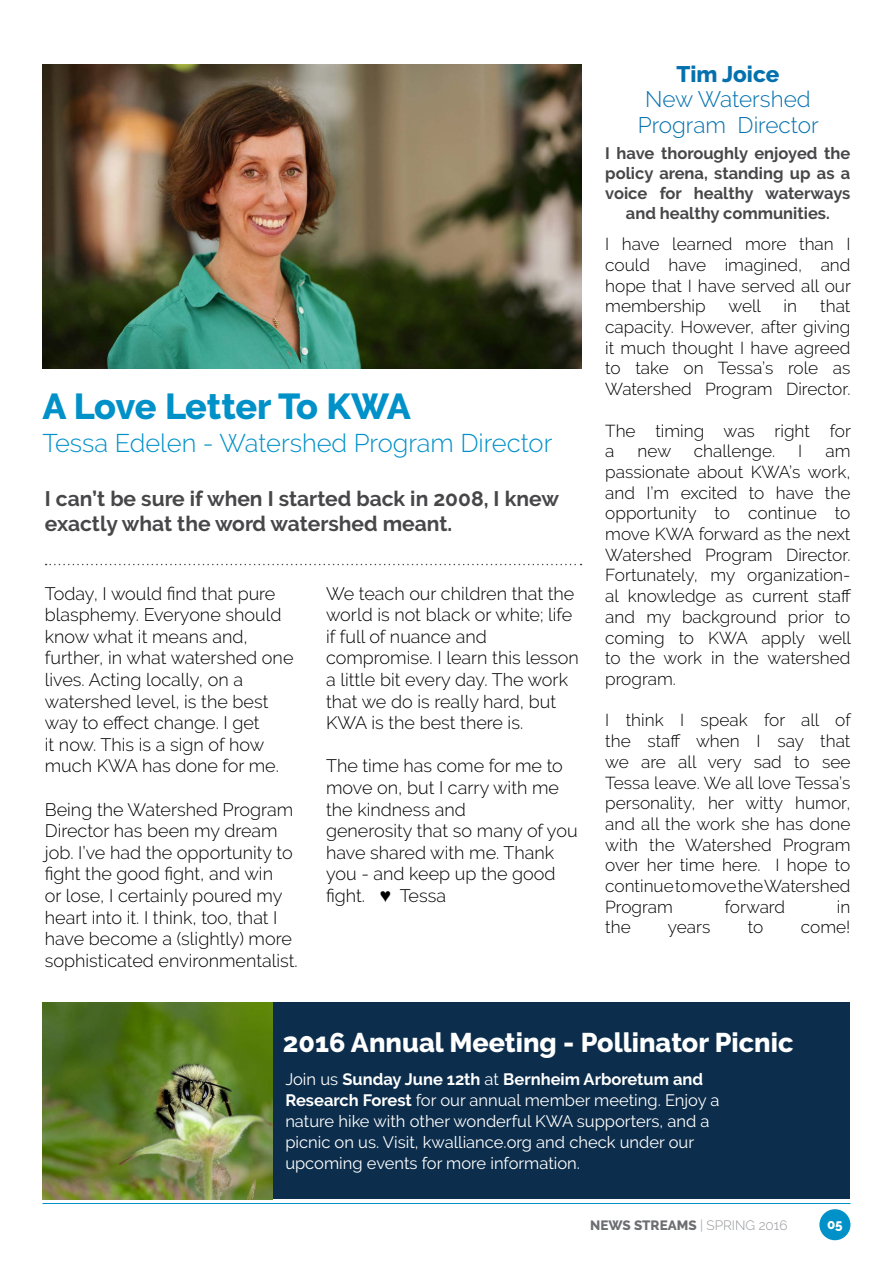
<style>
.page{position:relative;width:893px;height:1263px;background:#fff}
.page>*{position:absolute;margin:0;border:0;box-sizing:border-box;transform-origin:0 0}
.t1{font:800 36px "Raleway";letter-spacing:-.02em;color:#0091c8}
.t2{font:800 27px "Raleway";color:#fff}
.t3{font:300 25.5px "Raleway";color:#0091c8}
.t4{font:300 22.5px/25.5px "Raleway";color:#0471ae;text-align:center}
.t5{font:800 22.5px "Raleway";color:#0471ae}
.t6{font:700 21px/25.2px "Raleway";color:#474648}
.t7{font:300 18px/21.6px "Raleway";color:#000}
.t8{font:300 17.25px/20.7px "Raleway";color:#000;text-align:justify}
.t9{font:16.5px/21px "Raleway";color:#fff}
.t10{font:700 16.5px/19.8px "Raleway";color:#474648;text-align:center}
.t11{font:800 13.5px "Raleway";color:#6d6e71}
.t12{font:800 13.5px "Raleway";color:#fff}
.s1{font-family:"Times New Roman";font-weight:700}
.s2{font-weight:700}
.s3{font-weight:300;color:#939598}
</style>
<div class="page">
<hr style="left:43px;top:1203px;width:807px;height:1px;background:#0091c8">
<div style="left:819px;top:1209px;width:31px;height:31px;background:#0091c8;border-radius:50%"></div>
<div style="left:43px;top:1002px;width:807px;height:197px;background:#0c2d4b"></div>
<svg style="left:46px;top:564px;width:536px;height:1px"></svg>
<img style="left:43px;top:64px;width:538px;height:305px">
<img style="left:43px;top:1002px;width:229px;height:197px">
<p class="t5" style="left:676px;top:61px;width:104px">Tim Joice</p>
<p class="t4" style="left:638px;top:86px;width:182px">New Watershed<br>Program Director</p>
<h1 class="t1" style="left:43px;top:386px;width:370px">A Love Letter To KWA</h1>
<h3 class="t3" style="left:43px;top:428px;width:511px">Tessa Edelen - Watershed Program Director</h3>
<p class="t6" style="left:45px;top:486px;width:516px">I can’t be sure if when I started back in 2008, I knew exactly what the word watershed meant.</p>
<p class="t7" style="left:45px;top:582px;width:250px">Today, I would find that pure blasphemy. Everyone should know what it means and, further, in what watershed one lives. Acting locally, on a watershed level, is the best way to effect change. I get<br>it now. This is a sign of how much KWA has done for me.</p>
<p class="t7" style="left:45px;top:798px;width:254px">Being the Watershed Program<br>Director has been my dream job. I’ve had the opportunity to fight the good fight, and win<br>or lose, I certainly poured my heart into it. I think, too, that I have become a (slightly) more sophisticated environmentalist.</p>
<p class="t7" style="left:326px;top:582px;width:254px">We teach our children that the world is not black or white; life if full of nuance and compromise. I learn this lesson a little bit every day. The work that we do is really hard, but<br>KWA is the best there is.</p>
<p class="t7" style="left:326px;top:755px;width:253px">The time has come for me to move on, but I carry with me the kindness and<br>generosity that so many of you have shared with me. Thank you - and keep up the good fight. <span class="s1">♥</span> Tessa</p>
<p class="t10" style="left:605px;top:144px;width:247px">I have thoroughly enjoyed the policy arena, standing up as a voice for healthy waterways and healthy communities.</p>
<p class="t8" style="left:605px;top:234px;width:247px">I have learned more than I could have imagined, and hope that I have served all our membership</p>
<p class="t8" style="left:605px;top:296px;width:247px;text-indent:215px">that capacity. However, after giving it much thought I have agreed to take on Tessa’s role as Watershed Program Director.</p>
<p class="t8" style="left:605px;top:420px;width:247px">The timing was right for a</p>
<p class="t8" style="left:728px;top:296px;width:34px">well</p>
<p class="t8" style="left:784px;top:296px;width:15px">in</p>
<p class="t8" style="left:638px;top:441px;width:35px">new</p>
<p class="t8" style="left:694px;top:441px;width:83px">challenge.</p>
<p class="t8" style="left:798px;top:441px;width:6px">I</p>
<p class="t8" style="left:605px;top:441px;width:247px;text-indent:220px">am passionate about KWA’s work, and I’m excited to have the opportunity to continue to move KWA forward as the next Watershed Program Director.<br>Fortunately, my organization&shy;al knowledge as current staff and my background prior to coming to KWA apply well to the work in the watershed program.</p>
<p class="t8" style="left:605px;top:710px;width:247px">I think I speak for all of the staff when I say that we are all very sad to see Tessa leave. We all love Tessa’s personality, her witty humor, and all the work she has done with the Watershed Program over her time here. I hope to continue to move the Watershed Program</p>
<p class="t8" style="left:725px;top:896px;width:62px">forward</p>
<p class="t8" style="left:837px;top:896px;width:15px">in</p>
<p class="t8" style="left:605px;top:917px;width:27px">the</p>
<p class="t8" style="left:668px;top:917px;width:44px">years</p>
<p class="t8" style="left:748px;top:917px;width:17px">to</p>
<p class="t8" style="left:801px;top:917px;width:51px">come!</p>
<h2 class="t2" style="left:283px;top:1027px;width:512px">2016 Annual Meeting - Pollinator Picnic</h2>
<p class="t9" style="left:285px;top:1068px;width:436px">Join us <span class="s2">Sunday June 12th</span> at <span class="s2">Bernheim Arboretum and Research Forest</span> for our annual member meeting. Enjoy a nature hike with other wonderful KWA supporters, and a picnic on us. Visit, kwalliance.org and check under our upcoming events for more information.</p>
<p class="t11" style="left:590px;top:1217px;width:199px">NEWS STREAMS <span class="s3">| SPRING 2016</span></p>
<p class="t12" style="left:827px;top:1216px;width:17px">05</p>
</div>
